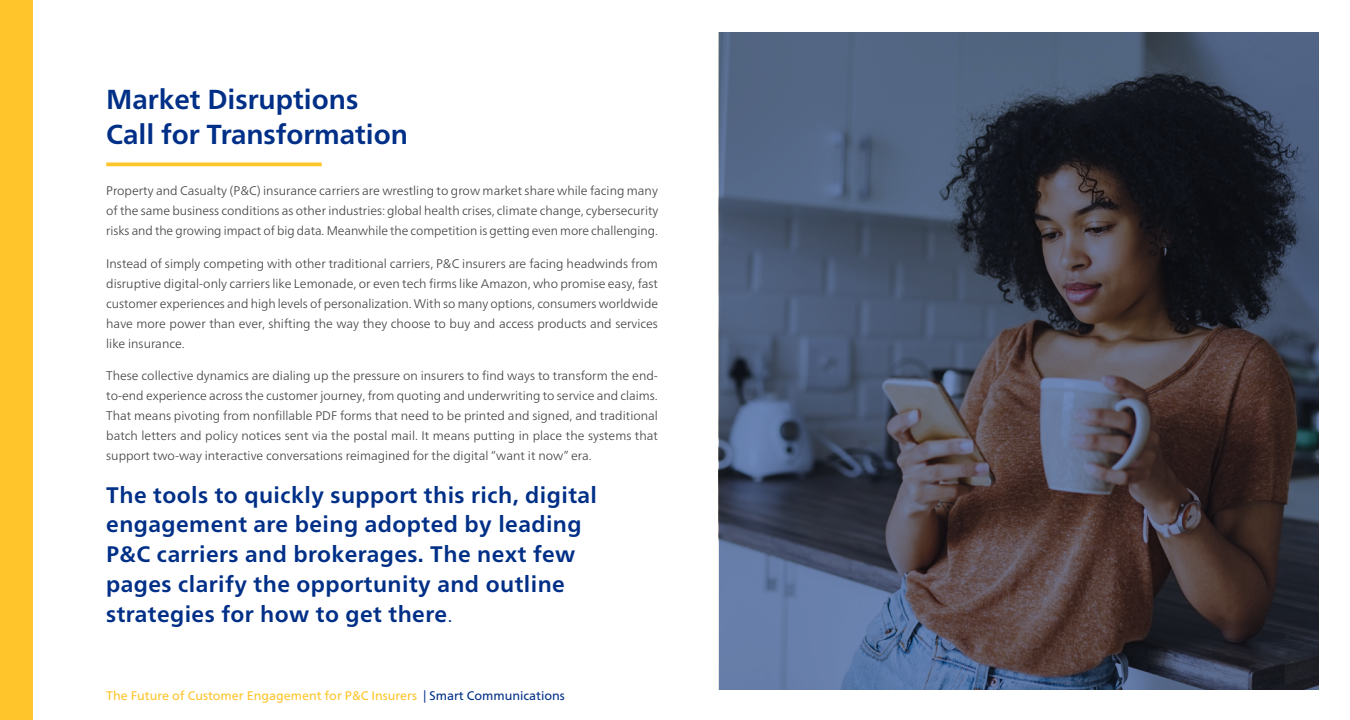
<style>
.page{position:relative;width:1350px;height:720px;background:#fff}
.page>*{position:absolute;margin:0;border:0;box-sizing:border-box;transform-origin:0 0}
.t1{font:700 27.5px/35px "Frutiger Neue LT Pro";color:#002f87}
.t2{font:700 22.5px/30px "Frutiger Neue LT Pro";letter-spacing:.02em;color:#002f87}
.t3{font:300 12.5px/20px "Frutiger Neue LT Pro";color:#404041;text-align:justify}
.t4{font:12.5px "Frutiger Neue LT Pro";color:#ffc52b}
.s1{font-weight:300}
.s2{color:#002f87}
</style>
<div class="page">
<svg style="left:719px;top:32px;width:600px;height:658px;background:#434756"></svg>
<div style="left:0;top:0;width:32px;height:720px;background:#ffc52b"></div>
<hr style="left:106px;top:163px;width:216px;height:3px;background:#ffc52b">
<h1 class="t1" style="left:106px;top:82px;width:303px">Market Disruptions<br>Call for Transformation</h1>
<p class="t3" style="left:106px;top:181px;width:554px">Property and Casualty (P&amp;C) insurance carriers are wrestling to grow market share while facing many of the same business conditions as other industries: global health crises, climate change, cybersecurity risks and the growing impact of big data. Meanwhile the competition is getting even more challenging.</p>
<p class="t3" style="left:106px;top:253px;width:553px">Instead of simply competing with other traditional carriers, P&amp;C insurers are facing headwinds from disruptive digital-only carriers like Lemonade, or even tech firms like Amazon, who promise easy, fast customer experiences and high levels of personalization. With so many options, consumers worldwide have more power than ever, shifting the way they choose to buy and access products and services like insurance.</p>
<p class="t3" style="left:106px;top:366px;width:553px">These collective dynamics are dialing up the pressure on insurers to find ways to transform the end&shy;to-end experience across the customer journey, from quoting and underwriting to service and claims.<br>That means pivoting from nonfillable PDF forms that need to be printed and signed, and traditional batch letters and policy notices sent via the postal mail. It means putting in place the systems that support two-way interactive conversations reimagined for the digital “want it now” era.</p>
<h2 class="t2" style="left:106px;top:480px;width:492px">The tools to quickly support this rich, digital engagement are being adopted by leading P&amp;C carriers and brokerages. The next few pages clarify the opportunity and outline strategies for how to get there<span class="s1">.</span></h2>
<p class="t4" style="left:106px;top:688px;width:460px">The Future of Customer Engagement for P&amp;C Insurers <span class="s2">| Smart Communications</span></p>
</div>
